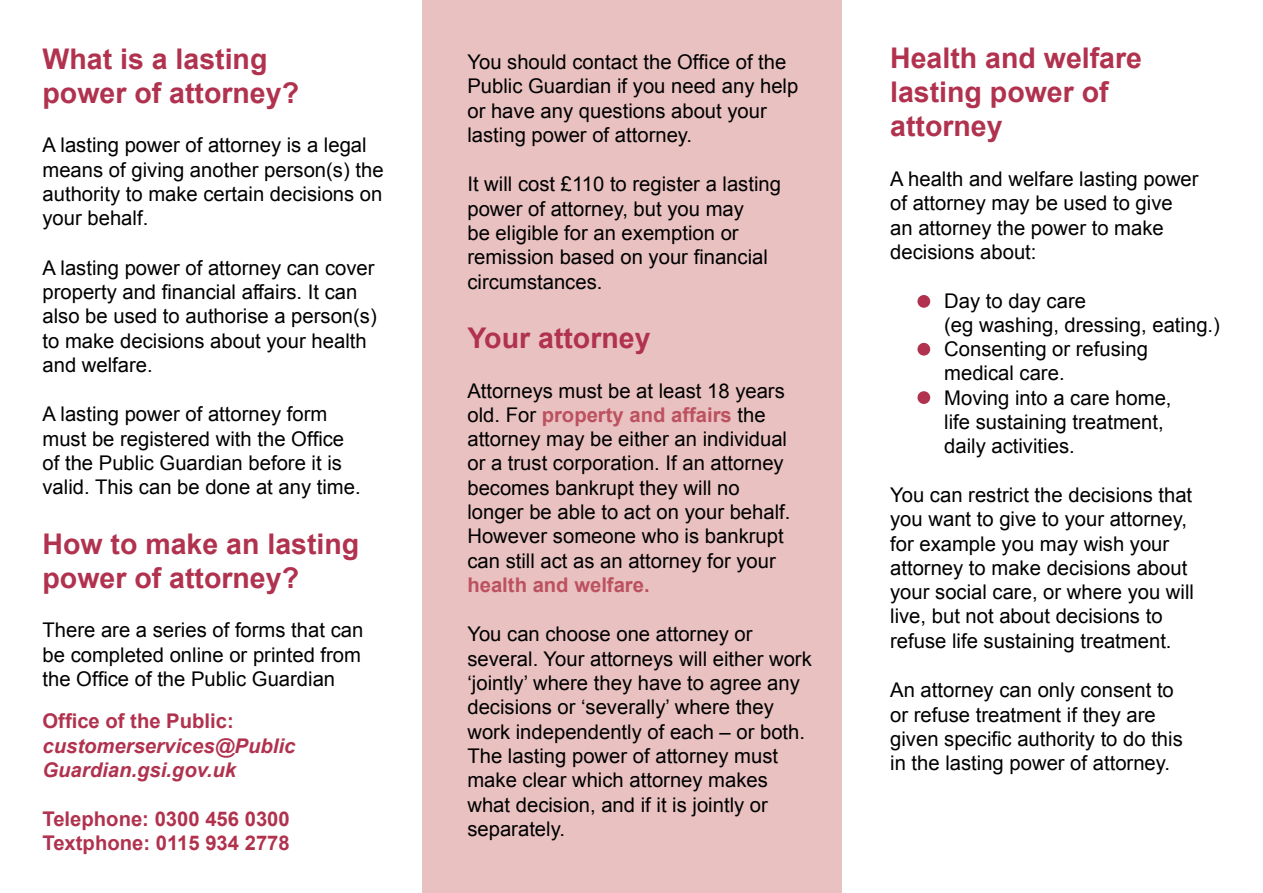
<style>
.page{position:relative;width:1263px;height:893px;background:#fff}
.page>*{position:absolute;margin:0;border:0;box-sizing:border-box;transform-origin:0 0}
.t1{font:700 28.5px/34.2px "Arial";color:#b1324e}
.t2{font:20.25px/24.3px "Arial";color:#000}
.t3{font:700 20.25px/24.3px "Arial";color:#b1324e}
.t4{font:italic 700 20.25px/24.3px "Arial";color:#b1324e}
.t5{font:700 20.25px "Arial";color:#bc5160}
.s1{font-weight:700;color:#bc5160}
</style>
<div class="page">
<div style="left:917px;top:295px;width:13px;height:13px;background:#b1324e;border-radius:50%"></div>
<div style="left:917px;top:343px;width:13px;height:13px;background:#b1324e;border-radius:50%"></div>
<div style="left:917px;top:391px;width:13px;height:13px;background:#b1324e;border-radius:50%"></div>
<div style="left:423px;top:0;width:419px;height:893px;background:#e9c1c1"></div>
<h1 class="t1" style="left:43px;top:42px;width:258px">What is a lasting power of attorney?</h1>
<p class="t2" style="left:43px;top:133px;width:343px">A lasting power of attorney is a legal means of giving another person(s) the authority to make certain decisions on your behalf.</p>
<p class="t2" style="left:43px;top:256px;width:336px">A lasting power of attorney can cover property and financial affairs. It can also be used to authorise a person(s) to make decisions about your health and welfare.</p>
<p class="t2" style="left:43px;top:402px;width:320px">A lasting power of attorney form must be registered with the Office of the Public Guardian before it is valid. This can be done at any time.</p>
<h1 class="t1" style="left:43px;top:527px;width:318px">How to make an lasting power of attorney?</h1>
<p class="t2" style="left:43px;top:618px;width:322px;text-align:justify">There are a series of forms that can be completed online or printed from the Office of the Public Guardian</p>
<p class="t3" style="left:43px;top:710px;width:193px">Office of the Public:</p>
<p class="t4" style="left:43px;top:734px;width:254px">customerservices@Public<br>Guardian.gsi.gov.uk</p>
<p class="t3" style="left:43px;top:807px;width:249px">Telephone: 0300 456 0300<br>Textphone: 0115 934 2778</p>
<p class="t2" style="left:467px;top:50px;width:332px">You should contact the Office of the<br>Public Guardian if you need any help or have any questions about your lasting power of attorney.</p>
<p class="t2" style="left:467px;top:172px;width:315px">It will cost £110 to register a lasting power of attorney, but you may<br>be eligible for an exemption or remission based on your financial circumstances.</p>
<h1 class="t1" style="left:467px;top:322px;width:185px">Your attorney</h1>
<p class="t2" style="left:467px;top:378px;width:325px">Attorneys must be at least 18 years old. For <span class="s1">property and affairs</span> the attorney may be either an individual or a trust corporation. If an attorney becomes bankrupt they will no longer be able to act on your behalf.<br>However someone who is bankrupt can still act as an attorney for your</p>
<p class="t5" style="left:467px;top:571px;width:184px">health and welfare.</p>
<p class="t2" style="left:467px;top:622px;width:346px">You can choose one attorney or several. Your attorneys will either work ‘jointly’ where they have to agree any decisions or ‘severally’ where they work independently of each – or both.<br>The lasting power of attorney must make clear which attorney makes what decision, and if it is jointly or separately.</p>
<h1 class="t1" style="left:890px;top:42px;width:253px">Health and welfare lasting power of attorney</h1>
<p class="t2" style="left:890px;top:167px;width:310px">A health and welfare lasting power of attorney may be used to give an attorney the power to make decisions about:</p>
<p class="t2" style="left:944px;top:288px;width:277px">Day to day care<br>(eg washing, dressing, eating.)<br>Consenting or refusing medical care.<br>Moving into a care home,<br>life sustaining treatment,<br>daily activities.</p>
<p class="t2" style="left:890px;top:483px;width:305px">You can restrict the decisions that you want to give to your attorney, for example you may wish your attorney to make decisions about your social care, or where you will live, but not about decisions to refuse life sustaining treatment.</p>
<p class="t2" style="left:890px;top:678px;width:294px">An attorney can only consent to or refuse treatment if they are given specific authority to do this in the lasting power of attorney.</p>
</div>
